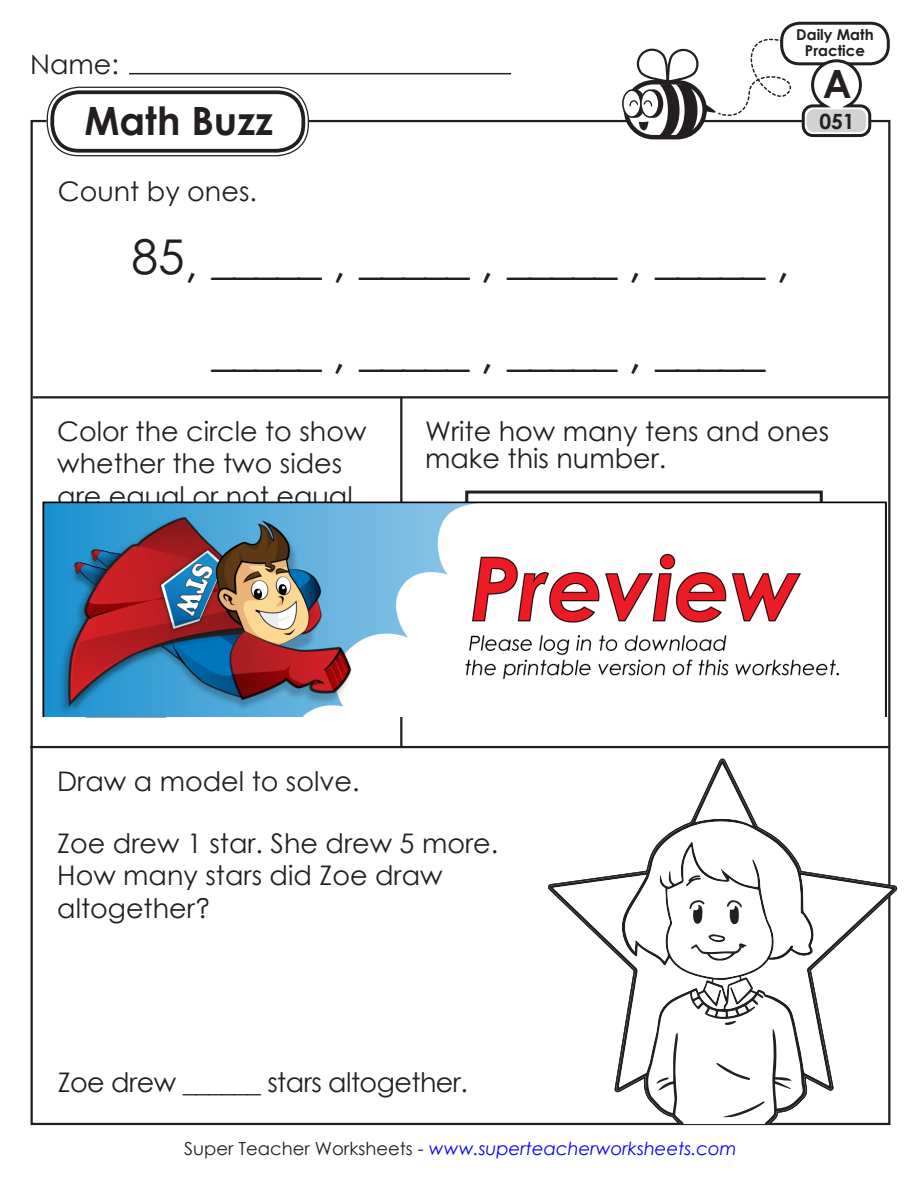
<style>
.page{position:relative;width:918px;height:1188px;background:#fff}
.page>*{position:absolute;margin:0;border:0;box-sizing:border-box;transform-origin:0 0}
.t1{font:48px "Century STW4";color:#231f20}
.t2{font:700 39px "Century Gothic 2";color:#231f20}
.t3{font:27px/32.4px "Century Gothic 2";color:#231f20}
.t4{font:27px/27px "Century STW4";color:#231f20}
.t5{font:27px "Century Gothic 2";letter-spacing:-.02em;color:#231f20}
.t6{font:700 21px "Century Gothic 2";color:#231f20}
.t7{font:italic 18px "Century Gothic 2";color:#00f}
.t8{font:700 15px/15.8px "Century Gothic 2";color:#231f20;text-align:center}
.s1{font-style:normal;color:#231f20}
</style>
<div class="page">
<div style="left:47px;top:87px;width:262px;height:69px;border:8px solid #fff;border-radius:28px"></div>
<div style="left:50px;top:90px;width:255px;height:63px;background:#fff;border-radius:28px"></div>
<div style="left:47px;top:87px;width:262px;height:69px;border:1px solid #231f20;border-radius:32px"></div>
<div style="left:50px;top:90px;width:255px;height:63px;border:4px solid #231f20;border-radius:27px"></div>
<hr style="left:129px;top:73px;width:382px;height:1px;background:#231f20">
<div style="left:780px;top:22px;width:110px;height:43px;border:3px solid #231f20;border-radius:18px"></div>
<svg style="left:800px;top:59px;width:73px;height:78px"></svg>
<div style="left:807px;top:109px;width:59px;height:23px;background:#d1d2d4;border-radius:8px"></div>
<svg style="left:622px;top:38px;width:171px;height:101px"></svg>
<hr style="left:400px;top:397px;width:2px;height:350px;background:#231f20">
<hr style="left:30px;top:746px;width:859px;height:2px;background:#231f20">
<hr style="left:33px;top:396px;width:856px;height:2px;background:#231f20">
<svg style="left:549px;top:759px;width:347px;height:367px"></svg>
<img style="left:42px;top:484px;width:845px;height:232px">
<p class="t3" style="left:30px;top:48px;width:90px">Name:</p>
<h2 class="t2" style="left:84px;top:92px;width:190px">Math Buzz</h2>
<p class="t8" style="left:796px;top:26px;width:79px">Daily Math<br>Practice</p>
<h2 class="t2" style="left:823px;top:54px;width:30px">A</h2>
<p class="t6" style="left:819px;top:105px;width:37px">051</p>
<p class="t3" style="left:58px;top:174px;width:201px">Count by ones.</p>
<h1 class="t1" style="left:132px;top:223px;width:660px">85, _____ , _____ , _____ , _____ ,</h1>
<h1 class="t1" style="left:211px;top:315px;width:556px">_____ , _____ , _____ , _____</h1>
<p class="t3" style="left:57px;top:414px;width:311px">Color the circle to show whether the two sides are equal or not equal.</p>
<p class="t4" style="left:425px;top:417px;width:406px">Write how many tens and ones make this number.</p>
<p class="t3" style="left:57px;top:764px;width:304px">Draw a model to solve.</p>
<p class="t3" style="left:57px;top:827px;width:442px">Zoe drew 1 star. She drew 5 more.<br>How many stars did Zoe draw altogether?</p>
<p class="t5" style="left:58px;top:1063px;width:412px">Zoe drew ______ stars altogether.</p>
<p class="t7" style="left:184px;top:1136px;width:554px"><span class="s1">Super Teacher Worksheets -</span> www.superteacherworksheets.com</p>
</div>
